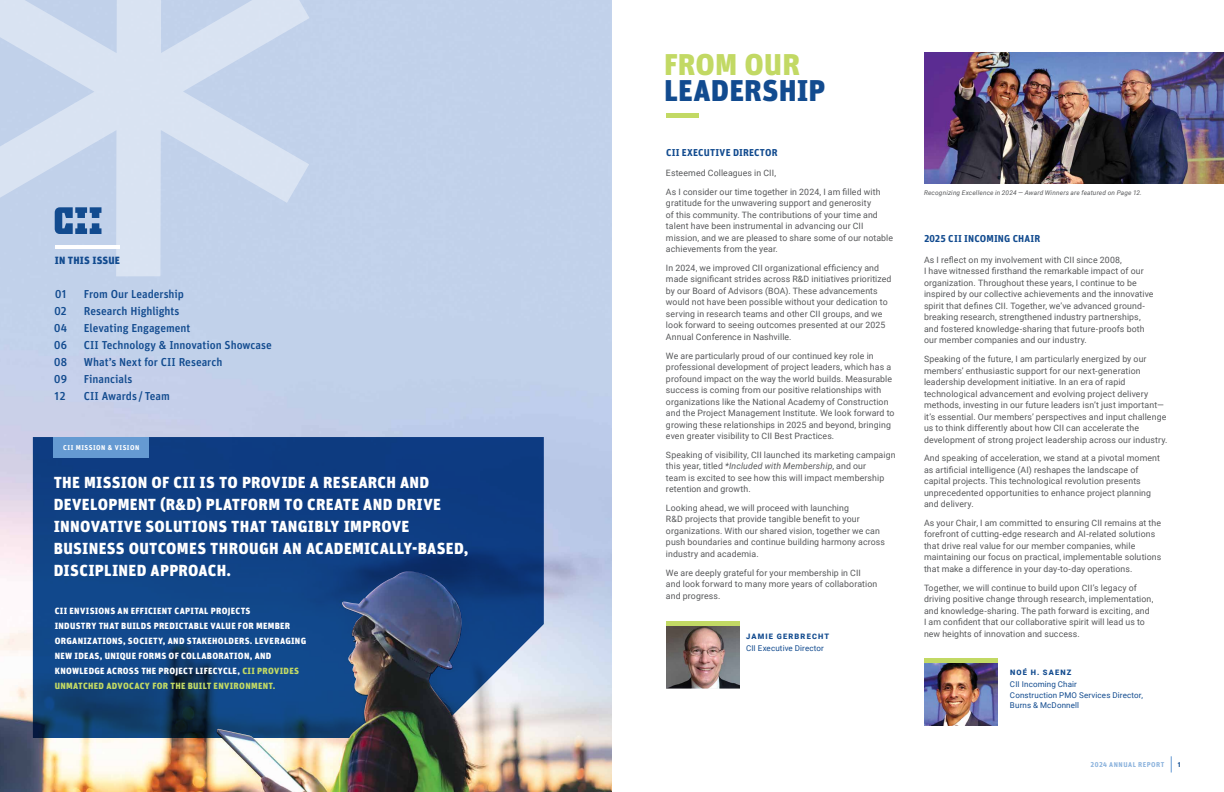
<style>
.page{position:relative;width:1224px;height:792px;background:#fff}
.page>*{position:absolute;margin:0;border:0;box-sizing:border-box;transform-origin:0 0}
.t1{font:900 30px "Unit Pro";letter-spacing:.005em;color:#124b8f}
.t2{font:900 30px "Unit Pro";letter-spacing:.005em;color:#c2d964}
.t3{font:900 16px/22px "Unit Pro";letter-spacing:.02em;color:#fff}
.t4{font:500 11.5px "Unit Pro";letter-spacing:-.005em;color:#124b8f}
.t5{font:900 10.5px "Unit Pro";letter-spacing:.015em;color:#124b8f}
.t6{font:700 10px "Unit Pro";letter-spacing:.015em;color:#124b8f}
.t7{font:900 9px/15px "Unit Pro";letter-spacing:.035em;color:#fff}
.t8{font:8.8px/11.5px "Roboto";letter-spacing:.01em;color:#58595b}
.t9{font:8px/11.4px "Roboto";letter-spacing:.02em;color:#124b8f}
.t10{font:900 7.5px "Roboto";letter-spacing:.16em;color:#124b8f}
.t11{font:700 7px "Unit Pro";letter-spacing:.07em;color:#fff}
.t12{font:700 7px "Unit Pro";letter-spacing:.075em;color:#8cb3dd}
.t13{font:700 7px "Unit Pro";color:#124b8f}
.t14{font:italic 6.5px "Roboto";letter-spacing:.025em;color:#58595b}
.s1{color:#c2d964}
.s2{font-style:italic}
</style>
<div class="page">
<svg style="left:1171px;top:756px;width:1px;height:17px"></svg>
<img style="left:0;top:0;width:612px;height:792px">
<svg style="left:33px;top:437px;width:511px;height:301px;background:#1a4785"></svg>
<img style="left:217px;top:571px;width:252px;height:221px">
<img style="left:924px;top:662px;width:74px;height:63px">
<img style="left:666px;top:625px;width:74px;height:64px">
<hr style="left:924px;top:658px;width:74px;height:4px;background:#c2d964">
<hr style="left:666px;top:621px;width:74px;height:4px;background:#c2d964">
<svg style="left:0;top:0;width:310px;height:276px;background:#cad7ec"></svg>
<hr style="left:55px;top:246px;width:64px;height:3px;background:#fff">
<div style="left:54px;top:437px;width:95px;height:21px;background:#659ad2"></div>
<hr style="left:666px;top:114px;width:32px;height:4px;background:#c2d964">
<img style="left:924px;top:53px;width:300px;height:130px">
<p class="t5" style="left:55px;top:253px;width:67px">IN THIS ISSUE</p>
<h3 class="t4" style="left:55px;top:286px;width:12px">01</h3>
<h3 class="t4" style="left:84px;top:286px;width:102px">From Our Leadership</h3>
<h3 class="t4" style="left:54px;top:303px;width:14px">02</h3>
<h3 class="t4" style="left:84px;top:303px;width:97px">Research Highlights</h3>
<h3 class="t4" style="left:54px;top:320px;width:14px">04</h3>
<h3 class="t4" style="left:84px;top:320px;width:108px">Elevating Engagement</h3>
<h3 class="t4" style="left:54px;top:337px;width:14px">06</h3>
<h3 class="t4" style="left:84px;top:337px;width:190px">CII Technology &amp; Innovation Showcase</h3>
<h3 class="t4" style="left:54px;top:354px;width:14px">08</h3>
<h3 class="t4" style="left:84px;top:354px;width:140px">What’s Next for CII Research</h3>
<h3 class="t4" style="left:54px;top:371px;width:14px">09</h3>
<h3 class="t4" style="left:84px;top:371px;width:50px">Financials</h3>
<h3 class="t4" style="left:55px;top:388px;width:13px">12</h3>
<h3 class="t4" style="left:84px;top:388px;width:88px">CII Awards / Team</h3>
<p class="t11" style="left:63px;top:443px;width:78px">CII MISSION &amp; VISION</p>
<h2 class="t3" style="left:54px;top:471px;width:416px">THE MISSION OF CII IS TO PROVIDE A RESEARCH AND DEVELOPMENT (R&amp;D) PLATFORM TO CREATE AND DRIVE INNOVATIVE SOLUTIONS THAT TANGIBLY IMPROVE BUSINESS OUTCOMES THROUGH AN ACADEMICALLY-BASED, DISCIPLINED APPROACH.</h2>
<p class="t7" style="left:55px;top:602px;width:253px">CII ENVISIONS AN EFFICIENT CAPITAL PROJECTS<br>INDUSTRY THAT BUILDS PREDICTABLE VALUE FOR MEMBER ORGANIZATIONS, SOCIETY, AND STAKEHOLDERS. LEVERAGING NEW IDEAS, UNIQUE FORMS OF COLLABORATION, AND KNOWLEDGE ACROSS THE PROJECT LIFECYCLE, <span class="s1">CII PROVIDES UNMATCHED ADVOCACY FOR THE BUILT ENVIRONMENT.</span></p>
<h1 class="t2" style="left:664px;top:42px;width:137px">FROM OUR</h1>
<h1 class="t1" style="left:664px;top:68px;width:163px">LEADERSHIP</h1>
<p class="t6" style="left:666px;top:145px;width:113px">CII EXECUTIVE DIRECTOR</p>
<p class="t8" style="left:666px;top:163px;width:216px;line-height:18.7px">Esteemed Colleagues in CII,<br>As I consider our time together in 2024, I am filled with</p>
<p class="t8" style="left:666px;top:197px;width:229px">gratitude for the unwavering support and generosity<br>of this community. The contributions of your time and talent have been instrumental in advancing our CII mission, and we are pleased to share some of our notable achievements from the year.</p>
<p class="t8" style="left:666px;top:262px;width:227px">In 2024, we improved CII organizational efficiency and made significant strides across R&amp;D initiatives prioritized by our Board of Advisors (BOA). These advancements would not have been possible without your dedication to serving in research teams and other CII groups, and we look forward to seeing outcomes presented at our 2025<br>Annual Conference in Nashville.</p>
<p class="t8" style="left:666px;top:349px;width:230px">We are particularly proud of our continued key role in professional development of project leaders, which has a profound impact on the way the world builds. Measurable success is coming from our positive relationships with organizations like the National Academy of Construction and the Project Management Institute. We look forward to growing these relationships in 2025 and beyond, bringing even greater visibility to CII Best Practices.</p>
<p class="t8" style="left:666px;top:449px;width:231px">Speaking of visibility, CII launched its marketing campaign this year, titled <span class="s2">*Included with Membership</span>, and our<br>team is excited to see how this will impact membership retention and growth.</p>
<p class="t8" style="left:666px;top:502px;width:221px">Looking ahead, we will proceed with launching<br>R&amp;D projects that provide tangible benefit to your organizations. With our shared vision, together we can push boundaries and continue building harmony across industry and academia.</p>
<p class="t8" style="left:666px;top:566px;width:213px">We are deeply grateful for your membership in CII and look forward to many more years of collaboration and progress.</p>
<p class="t10" style="left:746px;top:632px;width:85px">JAMIE GERBRECHT</p>
<p class="t9" style="left:746px;top:642px;width:79px">CII Executive Director</p>
<p class="t14" style="left:924px;top:189px;width:219px">Recognizing Excellence in 2024 — Award Winners are featured on Page 12.</p>
<p class="t6" style="left:924px;top:232px;width:118px">2025 CII INCOMING CHAIR</p>
<p class="t8" style="left:924px;top:254px;width:231px">As I reflect on my involvement with CII since 2008,<br>I have witnessed firsthand the remarkable impact of our organization. Throughout these years, I continue to be inspired by our collective achievements and the innovative spirit that defines CII. Together, we’ve advanced ground&shy;breaking research, strengthened industry partnerships, and fostered knowledge-sharing that future-proofs both our member companies and our industry.</p>
<p class="t8" style="left:924px;top:353px;width:245px">Speaking of the future, I am particularly energized by our members’ enthusiastic support for our next-generation leadership development initiative. In an era of rapid technological advancement and evolving project delivery methods, investing in our future leaders isn’t just important— it’s essential. Our members’ perspectives and input challenge us to think differently about how CII can accelerate the development of strong project leadership across our industry.</p>
<p class="t8" style="left:924px;top:452px;width:238px">And speaking of acceleration, we stand at a pivotal moment as artificial intelligence (AI) reshapes the landscape of capital projects. This technological revolution presents unprecedented opportunities to enhance project planning and delivery.</p>
<p class="t8" style="left:924px;top:517px;width:239px">As your Chair, I am committed to ensuring CII remains at the forefront of cutting-edge research and AI-related solutions that drive real value for our member companies, while maintaining our focus on practical, implementable solutions that make a difference in your day-to-day operations.</p>
<p class="t8" style="left:924px;top:581px;width:231px">Together, we will continue to build upon CII’s legacy of driving positive change through research, implementation, and knowledge-sharing. The path forward is exciting, and I am confident that our collaborative spirit will lead us to new heights of innovation and success.</p>
<p class="t10" style="left:1010px;top:667px;width:63px">NOÉ H. SAENZ</p>
<p class="t9" style="left:1010px;top:678px;width:134px">CII Incoming Chair<br>Construction PMO Services Director,</p>
<p class="t9" style="left:1010px;top:699px;width:71px">Burns &amp; McDonnell</p>
<p class="t12" style="left:1091px;top:760px;width:75px">2024 ANNUAL REPORT</p>
<p class="t13" style="left:1178px;top:760px;width:4px">1</p>
</div>
